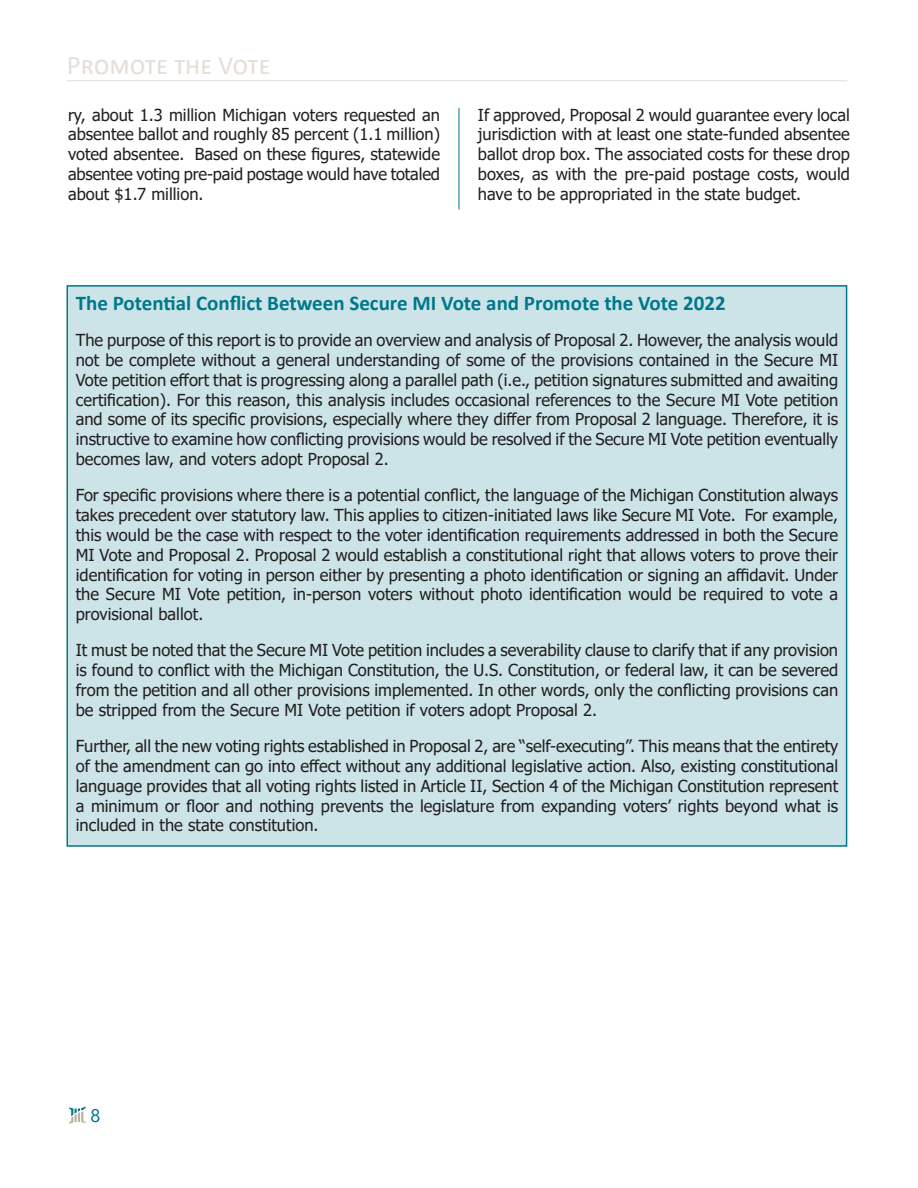
<style>
.page{position:relative;width:918px;height:1188px;background:#fff}
.page>*{position:absolute;margin:0;border:0;box-sizing:border-box;transform-origin:0 0}
.t1{font:27px "Calibri";color:#e5ded7}
.t2{font:700 21px "Calibri";color:#00778b}
.t3{font:18.3px "Segoe UI";color:#00758d}
.t4{font:16.5px/19.8px "Tahoma";color:#231f20;text-align:justify}
</style>
<div class="page">
<svg style="left:69px;top:1107px;width:17px;height:17px"></svg>
<hr style="left:67px;top:80px;width:780px;height:1px;background:#e3dfd8">
<hr style="left:459px;top:108px;width:1px;height:102px;background:#00778b">
<div style="left:67px;top:285px;width:780px;height:562px;background:#cce4e8;border:2px solid #00778b"></div>
<h1 class="t1" style="left:67px;top:47px;width:205px">Promote the Vote</h1>
<p class="t4" style="left:68px;top:106px;width:374px">ry, about 1.3 million Michigan voters requested an absentee ballot and roughly 85 percent (1.1 million) voted absentee. Based on these figures, statewide absentee voting pre-paid postage would have totaled about $1.7 million.</p>
<p class="t4" style="left:478px;top:106px;width:374px">If approved, Proposal 2 would guarantee every local jurisdiction with at least one state-funded absentee ballot drop box. The associated costs for these drop boxes, as with the pre-paid postage costs, would have to be appropriated in the state budget.</p>
<p class="t2" style="left:76px;top:288px;width:652px">The Potential Conflict Between Secure MI Vote and Promote the Vote 2022</p>
<p class="t4" style="left:76px;top:331px;width:764px">The purpose of this report is to provide an overview and analysis of Proposal 2. However, the analysis would not be complete without a general understanding of some of the provisions contained in the Secure MI Vote petition effort that is progressing along a parallel path (i.e., petition signatures submitted and awaiting certification). For this reason, this analysis includes occasional references to the Secure MI Vote petition and some of its specific provisions, especially where they differ from Proposal 2 language. Therefore, it is instructive to examine how conflicting provisions would be resolved if the Secure MI Vote petition eventually becomes law, and voters adopt Proposal 2.</p>
<p class="t4" style="left:76px;top:486px;width:764px">For specific provisions where there is a potential conflict, the language of the Michigan Constitution always takes precedent over statutory law. This applies to citizen-initiated laws like Secure MI Vote. For example, this would be the case with respect to the voter identification requirements addressed in both the Secure MI Vote and Proposal 2. Proposal 2 would establish a constitutional right that allows voters to prove their identification for voting in person either by presenting a photo identification or signing an affidavit. Under the Secure MI Vote petition, in-person voters without photo identification would be required to vote a provisional ballot.</p>
<p class="t4" style="left:76px;top:642px;width:764px">It must be noted that the Secure MI Vote petition includes a severability clause to clarify that if any provision is found to conflict with the Michigan Constitution, the U.S. Constitution, or federal law, it can be severed from the petition and all other provisions implemented. In other words, only the conflicting provisions can be stripped from the Secure MI Vote petition if voters adopt Proposal 2.</p>
<p class="t4" style="left:76px;top:737px;width:764px">Further, all the new voting rights established in Proposal 2, are “self-executing”. This means that the entirety of the amendment can go into effect without any additional legislative action. Also, existing constitutional language provides that all voting rights listed in Article II, Section 4 of the Michigan Constitution represent a minimum or floor and nothing prevents the legislature from expanding voters’ rights beyond what is included in the state constitution.</p>
<p class="t3" style="left:90px;top:1098px;width:11px">8</p>
</div>
